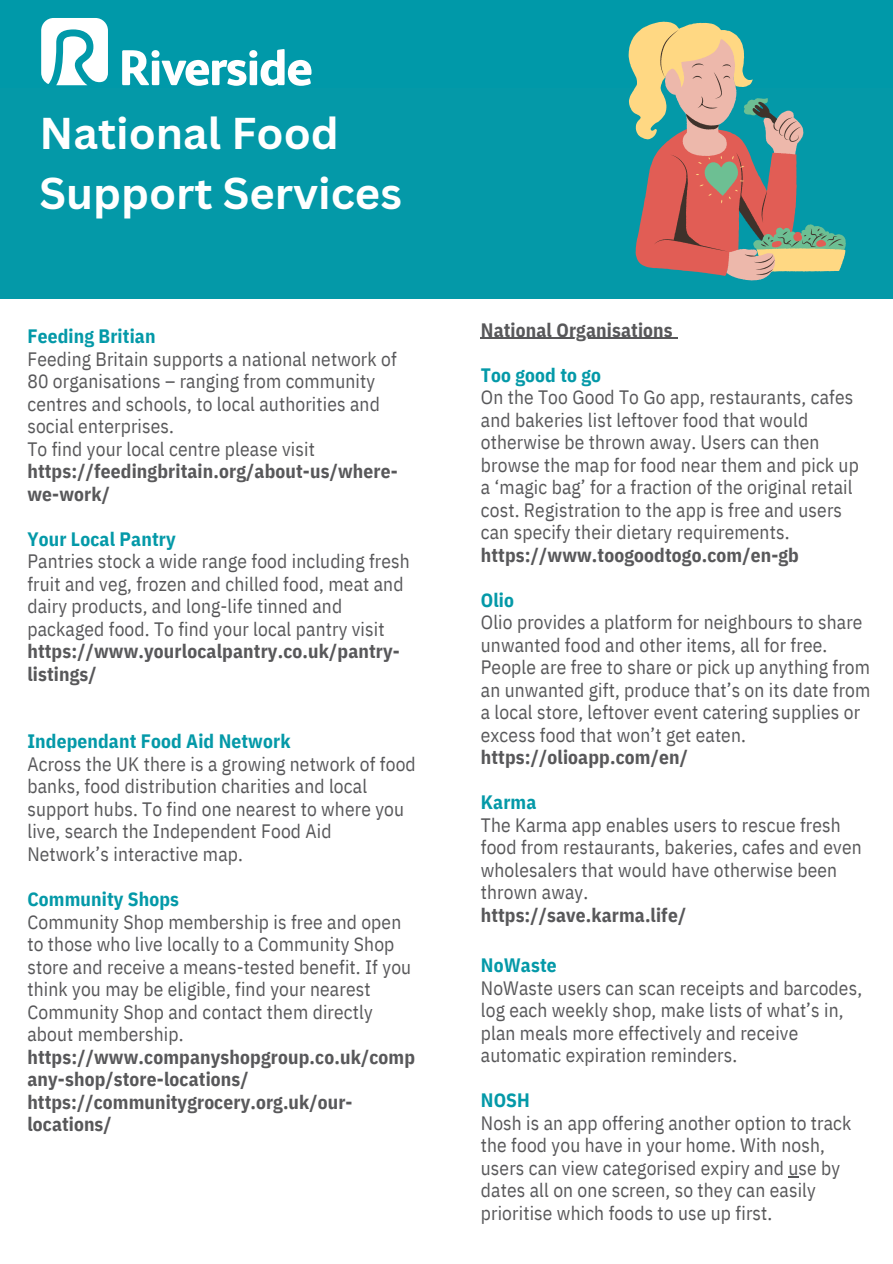
<style>
.page{position:relative;width:893px;height:1264px;background:#fff}
.page>*{position:absolute;margin:0;border:0;box-sizing:border-box;transform-origin:0 0}
.t1{font:700 43.35px/59.7px "Canva Sans";color:#fff}
.t2{font:19.35px/22.5px "IBM Plex Sans Cond";letter-spacing:.01em;color:#58585a}
.t3{font:700 19.35px/22.5px "IBM Plex Sans Cond";letter-spacing:.01em;color:#58585a}
.t4{font:700 19.35px "IBM Plex Sans Cond";letter-spacing:.01em;color:#0499a8}
.s1{font-weight:700}
.s2{font-weight:700;color:#0499a8}
</style>
<div class="page">
<div style="left:0;top:0;width:892px;height:139px;background:#0099a9"></div>
<svg style="left:122px;top:49px;width:189px;height:37px"></svg>
<svg style="left:41px;top:18px;width:67px;height:67px"></svg>
<div style="left:0;top:88px;width:892px;height:211px;background:#0499a8"></div>
<svg style="left:628px;top:22px;width:93px;height:92px"></svg>
<svg style="left:635px;top:39px;width:210px;height:241px"></svg>
<svg style="left:653px;top:30px;width:190px;height:245px"></svg>
<hr style="left:481px;top:338px;width:191px;height:1px;background:#58585a">
<p class="t1" style="left:39px;top:102px;width:364px">National Food<br>Support Services</p>
<p class="t4" style="left:27px;top:323px;width:130px">Feeding Britian</p>
<p class="t2" style="left:27px;top:347px;width:371px">Feeding Britain supports a national network of 80 organisations – ranging from community centres and schools, to local authorities and social enterprises.</p>
<h1 class="t2" style="left:27px;top:437px;width:289px">To find your local centre please visit</h1>
<p class="t3" style="left:27px;top:460px;width:372px">https://feedingbritain.org/about-us/where&shy;we-work/</p>
<p class="t4" style="left:27px;top:526px;width:150px">Your Local Pantry</p>
<p class="t2" style="left:27px;top:550px;width:384px">Pantries stock a wide range food including fresh fruit and veg, frozen and chilled food, meat and dairy products, and long-life tinned and packaged food. To find your local pantry visit <span class="s1">https://www.yourlocalpantry.co.uk/pantry&shy;listings/</span></p>
<p class="t4" style="left:27px;top:728px;width:264px">Independant Food Aid Network</p>
<p class="t2" style="left:27px;top:752px;width:390px">Across the UK there is a growing network of food banks, food distribution charities and local support hubs. To find one nearest to where you live, search the Independent Food Aid Network’s interactive map.</p>
<p class="t4" style="left:27px;top:886px;width:153px">Community Shops</p>
<p class="t2" style="left:27px;top:910px;width:385px">Community Shop membership is free and open to those who live locally to a Community Shop store and receive a means-tested benefit. If you think you may be eligible, find your nearest Community Shop and contact them directly about membership.</p>
<p class="t3" style="left:27px;top:1045px;width:389px">https://www.companyshopgroup.co.uk/comp any-shop/store-locations/</p>
<p class="t3" style="left:27px;top:1090px;width:326px">https://communitygrocery.org.uk/our&shy;locations/</p>
<p class="t3" style="left:481px;top:318px;width:193px">National Organisations</p>
<p class="t4" style="left:481px;top:362px;width:122px">Too good to go</p>
<h2 class="t2" style="left:481px;top:386px;width:379px">On the Too Good To Go app, restaurants, cafes and bakeries list leftover food that would otherwise be thrown away. Users can then browse the map for food near them and pick up a ‘magic bag’ for a fraction of the original retail cost. Registration to the app is free and users can specify their dietary requirements.</h2>
<p class="t3" style="left:481px;top:543px;width:319px">https://www.toogoodtogo.com/en-gb</p>
<p class="t2" style="left:481px;top:588px;width:391px"><span class="s2">Olio<br></span>Olio provides a platform for neighbours to share unwanted food and other items, all for free.<br>People are free to share or pick up anything from an unwanted gift, produce that’s on its date from a local store, leftover event catering supplies or excess food that won’t get eaten. <span class="s1">https://olioapp.com/en/</span></p>
<p class="t4" style="left:481px;top:789px;width:57px">Karma</p>
<p class="t2" style="left:481px;top:813px;width:382px">The Karma app enables users to rescue fresh food from restaurants, bakeries, cafes and even wholesalers that would have otherwise been thrown away.</p>
<p class="t3" style="left:481px;top:903px;width:207px">https://save.karma.life/</p>
<p class="t4" style="left:481px;top:952px;width:77px">NoWaste</p>
<p class="t2" style="left:481px;top:976px;width:383px">NoWaste users can scan receipts and barcodes, log each weekly shop, make lists of what’s in, plan meals more effectively and receive automatic expiration reminders.</p>
<p class="t4" style="left:481px;top:1087px;width:51px">NOSH</p>
<p class="t2" style="left:481px;top:1111px;width:372px">Nosh is an app offering another option to track the food you have in your home. With nosh, users can view categorised expiry and use by dates all on one screen, so they can easily prioritise which foods to use up first.</p>
</div>
